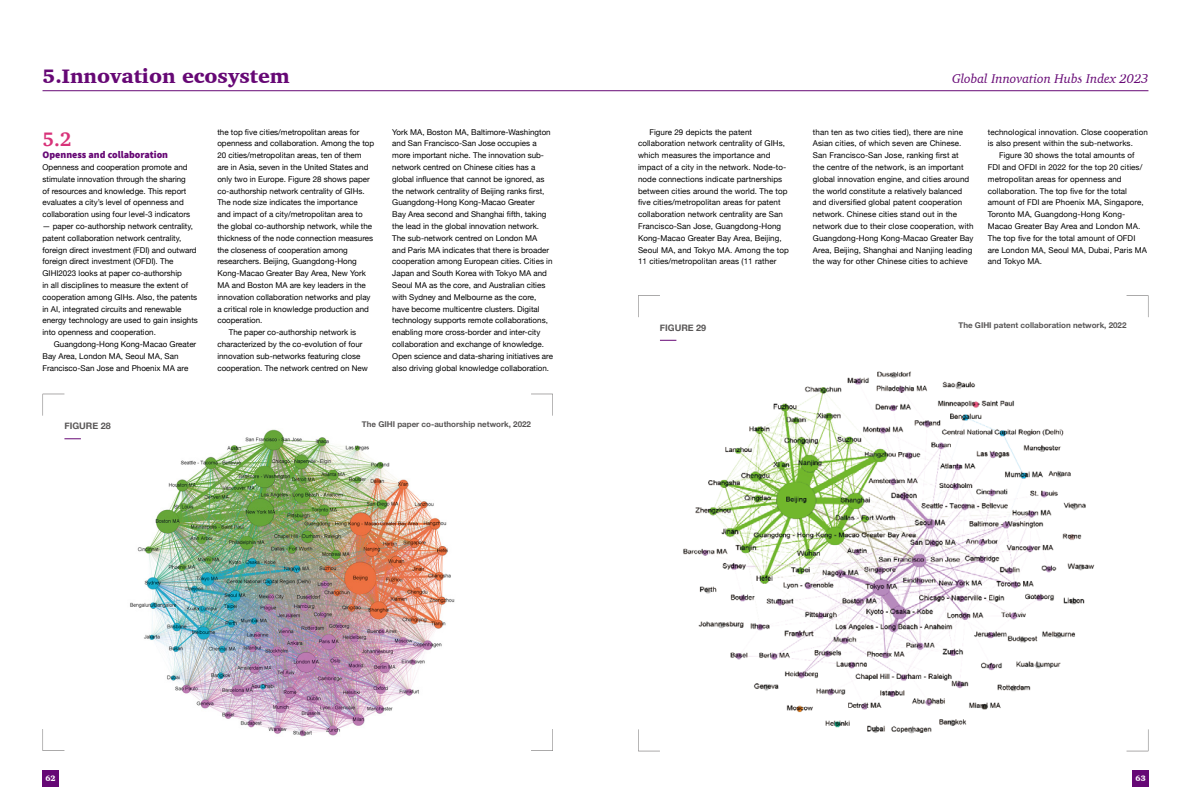
<style>
.page{position:relative;width:1191px;height:808px;background:#fff}
.page>*{position:absolute;margin:0;border:0;box-sizing:border-box;transform-origin:0 0}
.t1{font:900 20px "Charter";color:#660875}
.二级数字{font:700 20px "Charter";color:#d83279}
.t2{font:italic 13px "Charter";color:#660875}
.英文_source_sans_pro标题{font:900 10px "Source Sans Pro";color:#660875}
.t3{font:700 9px "Helvetica Neue";color:#595757}
.英文正文{font:8px/11.8px "Helvetica Neue";color:#000}
.t4{font:700 8px "Helvetica Neue";color:#595757}
.t5{font:900 8px "Charter";color:#fff}
</style>
<div class="page">
<img style="left:130px;top:429px;width:325px;height:308px">
<svg style="left:64px;top:438px;width:17px;height:1px"></svg>
<svg style="left:531px;top:394px;width:22px;height:22px"></svg>
<svg style="left:43px;top:394px;width:21px;height:1px"></svg>
<svg style="left:43px;top:750px;width:21px;height:1px"></svg>
<svg style="left:531px;top:729px;width:22px;height:22px"></svg>
<img style="left:665px;top:339px;width:430px;height:395px">
<svg style="left:660px;top:340px;width:16px;height:1px"></svg>
<svg style="left:1126px;top:295px;width:22px;height:1px"></svg>
<svg style="left:638px;top:295px;width:22px;height:22px"></svg>
<svg style="left:638px;top:729px;width:22px;height:22px"></svg>
<svg style="left:1126px;top:750px;width:22px;height:1px"></svg>
<div style="left:43px;top:770px;width:16px;height:16px;background:#660875"></div>
<div style="left:1132px;top:770px;width:16px;height:16px;background:#660875"></div>
<hr style="left:43px;top:90px;width:1105px;height:1px;background:#660875">
<h1 class="t1" style="left:43px;top:64px;width:249px">5.Innovation ecosystem</h1>
<h2 class="t2" style="left:952px;top:67px;width:198px">Global Innovation Hubs Index 2023</h2>
<p class="二级数字" style="left:43px;top:122px;width:31px">5.2</p>
<p class="英文_source_sans_pro标题" style="left:43px;top:148px;width:127px">Openness and collaboration</p>
<p class="英文正文" style="left:43px;top:162px;width:149px">Openness and cooperation promote and stimulate innovation through the sharing of resources and knowledge. This report evaluates a city’s level of openness and collaboration using four level-3 indicators</p>
<p class="英文正文" style="left:43px;top:221px;width:157px">— paper co-authorship network centrality, patent collaboration network centrality, foreign direct investment (FDI) and outward foreign direct investment (OFDI). The GIHI2023 looks at paper co-authorship<br>in all disciplines to measure the extent of cooperation among GIHs. Also, the patents in AI, integrated circuits and renewable energy technology are used to gain insights into openness and cooperation.</p>
<p class="英文正文" style="left:43px;top:339px;width:155px;text-indent:11px">Guangdong-Hong Kong-Macao Greater<br>Bay Area, London MA, Seoul MA, San<br>Francisco-San Jose and Phoenix MA are</p>
<p class="英文正文" style="left:217px;top:126px;width:158px">the top five cities/metropolitan areas for openness and collaboration. Among the top 20 cities/metropolitan areas, ten of them are in Asia, seven in the United States and only two in Europe. Figure 28 shows paper co-authorship network centrality of GIHs.<br>The node size indicates the importance<br>and impact of a city/metropolitan area to the global co-authorship network, while the thickness of the node connection measures the closeness of cooperation among researchers. Beijing, Guangdong-Hong Kong-Macao Greater Bay Area, New York MA and Boston MA are key leaders in the innovation collaboration networks and play a critical role in knowledge production and cooperation.</p>
<p class="英文正文" style="left:217px;top:327px;width:152px;text-indent:11px">The paper co-authorship network is characterized by the co-evolution of four innovation sub-networks featuring close cooperation. The network centred on New</p>
<p class="英文正文" style="left:392px;top:126px;width:162px">York MA, Boston MA, Baltimore-Washington and San Francisco-San Jose occupies a more important niche. The innovation sub&shy;network centred on Chinese cities has a global influence that cannot be ignored, as the network centrality of Beijing ranks first, Guangdong-Hong Kong-Macao Greater<br>Bay Area second and Shanghai fifth, taking the lead in the global innovation network.<br>The sub-network centred on London MA<br>and Paris MA indicates that there is broader cooperation among European cities. Cities in Japan and South Korea with Tokyo MA and Seoul MA as the core, and Australian cities with Sydney and Melbourne as the core, have become multicentre clusters. Digital technology supports remote collaborations, enabling more cross-border and inter-city collaboration and exchange of knowledge.<br>Open science and data-sharing initiatives are also driving global knowledge collaboration.</p>
<p class="t3" style="left:64px;top:419px;width:48px">FIGURE 28</p>
<p class="t4" style="left:362px;top:418px;width:171px">The GIHI paper co-authorship network, 2022</p>
<p class="英文正文" style="left:638px;top:126px;width:152px;text-indent:11px">Figure 29 depicts the patent collaboration network centrality of GIHs, which measures the importance and impact of a city in the network. Node-to&shy;node connections indicate partnerships between cities around the world. The top five cities/metropolitan areas for patent collaboration network centrality are San Francisco-San Jose, Guangdong-Hong Kong-Macao Greater Bay Area, Beijing, Seoul MA, and Tokyo MA. Among the top 11 cities/metropolitan areas (11 rather</p>
<p class="英文正文" style="left:813px;top:126px;width:162px">than ten as two cities tied), there are nine Asian cities, of which seven are Chinese.<br>San Francisco-San Jose, ranking first at<br>the centre of the network, is an important global innovation engine, and cities around the world constitute a relatively balanced and diversified global patent cooperation network. Chinese cities stand out in the network due to their close cooperation, with Guangdong-Hong Kong-Macao Greater Bay Area, Beijing, Shanghai and Nanjing leading the way for other Chinese cities to achieve</p>
<p class="英文正文" style="left:987px;top:126px;width:162px">technological innovation. Close cooperation is also present within the sub-networks.</p>
<p class="英文正文" style="left:987px;top:150px;width:161px;text-indent:11px">Figure 30 shows the total amounts of FDI and OFDI in 2022 for the top 20 cities/ metropolitan areas for openness and collaboration. The top five for the total amount of FDI are Phoenix MA, Singapore, Toronto MA, Guangdong-Hong Kong-Macao Greater Bay Area and London MA.<br>The top five for the total amount of OFDI are London MA, Seoul MA, Dubai, Paris MA and Tokyo MA.</p>
<p class="t3" style="left:660px;top:320px;width:48px">FIGURE 29</p>
<p class="t4" style="left:958px;top:319px;width:169px">The GIHI patent collaboration network, 2022</p>
<p class="t5" style="left:45px;top:773px;width:12px">62</p>
<p class="t5" style="left:1135px;top:773px;width:12px">63</p>
</div>
